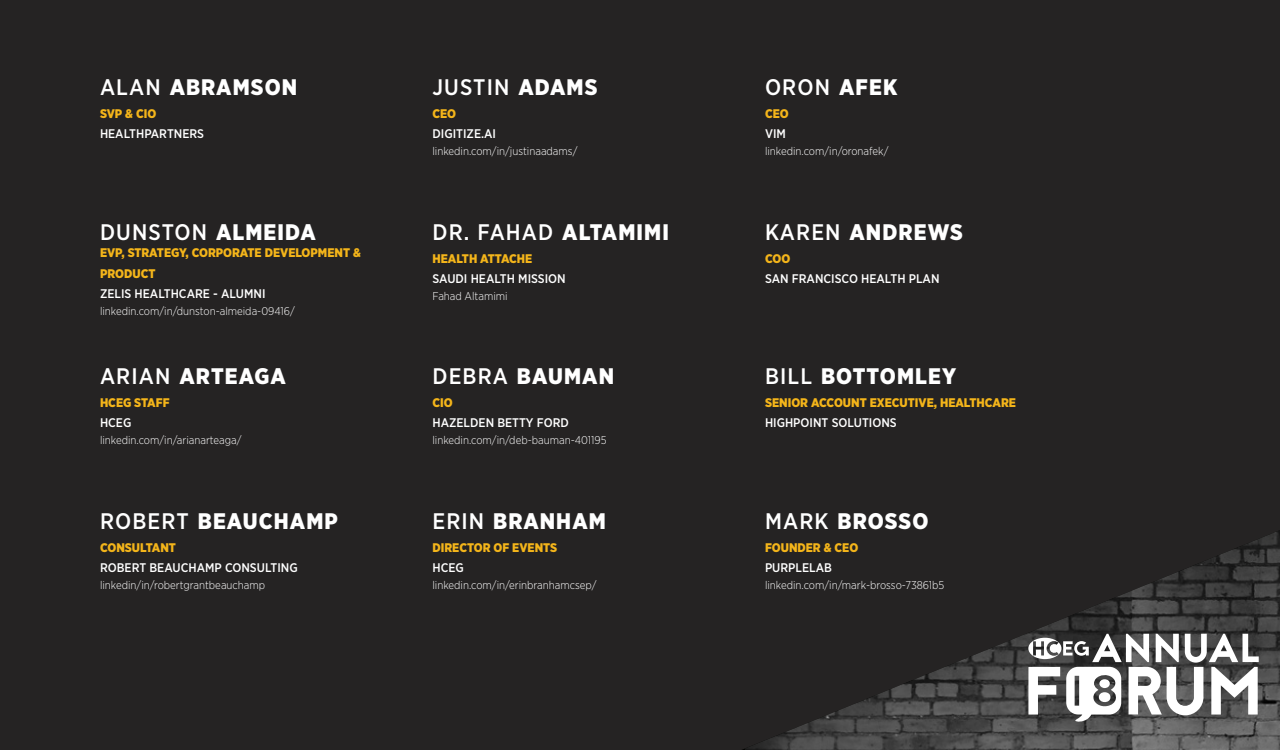
<style>
.page{position:relative;width:1280px;height:750px;background:#252323}
.page>*{position:absolute;margin:0;border:0;box-sizing:border-box;transform-origin:0 0}
.t1{font:900 22.5px "Gotham Narrow";letter-spacing:.05em;color:#fff}
.t2{font:500 22.5px "Gotham Narrow";letter-spacing:.05em;color:#fff}
.t3{font:500 12.5px "Gotham Narrow";color:#fff}
.t4{font:900 12.5px/20.2px "Gotham Narrow";color:#f4b51a}
.t5{font:300 11.25px "Gotham Narrow";color:#fff}
.s1{font-weight:500}
.s2{font-weight:900}
</style>
<div class="page">
<img style="left:745px;top:530px;width:535px;height:220px">
<svg style="left:1028px;top:634px;width:231px;height:88px;background:#959595"></svg>
<div style="left:1099px;top:679px;width:11px;height:9px;background:#fff;border-radius:50%"></div>
<h1 class="t1" style="left:100px;top:72px;width:199px"><span class="s1">ALAN</span> ABRAMSON</h1>
<p class="t4" style="left:100px;top:103px;width:58px">SVP &amp; CIO</p>
<p class="t3" style="left:100px;top:126px;width:106px">HEALTHPARTNERS</p>
<h1 class="t2" style="left:100px;top:218px;width:217px">DUNSTON <span class="s2">ALMEIDA</span></h1>
<p class="t4" style="left:100px;top:243px;width:262px">EVP, STRATEGY, CORPORATE DEVELOPMENT &amp;<br>PRODUCT</p>
<p class="t3" style="left:100px;top:286px;width:167px">ZELIS HEALTHCARE - ALUMNI</p>
<p class="t5" style="left:100px;top:304px;width:196px">linkedin.com/in/dunston-almeida-09416/</p>
<h1 class="t1" style="left:100px;top:362px;width:187px"><span class="s1">ARIAN</span> ARTEAGA</h1>
<p class="t4" style="left:100px;top:393px;width:71px">HCEG STAFF</p>
<p class="t3" style="left:100px;top:415px;width:33px">HCEG</p>
<p class="t5" style="left:100px;top:434px;width:143px">linkedin.com/in/arianarteaga/</p>
<h1 class="t1" style="left:100px;top:506px;width:239px"><span class="s1">ROBERT</span> BEAUCHAMP</h1>
<p class="t4" style="left:100px;top:537px;width:77px">CONSULTANT</p>
<p class="t3" style="left:100px;top:560px;width:199px">ROBERT BEAUCHAMP CONSULTING</p>
<p class="t5" style="left:100px;top:578px;width:167px">linkedin/in/robertgrantbeauchamp</p>
<h1 class="t2" style="left:432px;top:73px;width:167px">JUSTIN <span class="s2">ADAMS</span></h1>
<p class="t4" style="left:432px;top:103px;width:25px">CEO</p>
<p class="t3" style="left:432px;top:126px;width:65px">DIGITIZE.AI</p>
<p class="t5" style="left:432px;top:144px;width:147px">linkedin.com/in/justinaadams/</p>
<h1 class="t2" style="left:432px;top:218px;width:238px">DR. FAHAD <span class="s2">ALTAMIMI</span></h1>
<p class="t4" style="left:432px;top:248px;width:101px">HEALTH ATTACHE</p>
<p class="t3" style="left:432px;top:271px;width:135px">SAUDI HEALTH MISSION</p>
<p class="t5" style="left:432px;top:289px;width:77px">Fahad Altamimi</p>
<h1 class="t1" style="left:432px;top:362px;width:183px"><span class="s1">DEBRA</span> BAUMAN</h1>
<p class="t4" style="left:432px;top:393px;width:22px">CIO</p>
<p class="t3" style="left:432px;top:415px;width:138px">HAZELDEN BETTY FORD</p>
<p class="t5" style="left:432px;top:434px;width:176px">linkedin.com/in/deb-bauman-401195</p>
<h1 class="t1" style="left:432px;top:506px;width:175px"><span class="s1">ERIN</span> BRANHAM</h1>
<p class="t4" style="left:432px;top:537px;width:126px">DIRECTOR OF EVENTS</p>
<p class="t3" style="left:432px;top:560px;width:33px">HCEG</p>
<p class="t5" style="left:432px;top:578px;width:166px">linkedin.com/in/erinbranhamcsep/</p>
<h1 class="t2" style="left:765px;top:73px;width:134px">ORON <span class="s2">AFEK</span></h1>
<p class="t4" style="left:765px;top:103px;width:25px">CEO</p>
<p class="t3" style="left:765px;top:126px;width:22px">VIM</p>
<p class="t5" style="left:765px;top:144px;width:125px">linkedin.com/in/oronafek/</p>
<h1 class="t1" style="left:765px;top:217px;width:200px"><span class="s1">KAREN</span> ANDREWS</h1>
<p class="t4" style="left:765px;top:248px;width:27px">COO</p>
<p class="t3" style="left:765px;top:271px;width:176px">SAN FRANCISCO HEALTH PLAN</p>
<h1 class="t1" style="left:765px;top:362px;width:193px"><span class="s1">BILL</span> BOTTOMLEY</h1>
<p class="t4" style="left:765px;top:393px;width:253px">SENIOR ACCOUNT EXECUTIVE, HEALTHCARE</p>
<p class="t3" style="left:765px;top:415px;width:133px">HIGHPOINT SOLUTIONS</p>
<h1 class="t1" style="left:765px;top:506px;width:165px"><span class="s1">MARK</span> BROSSO</h1>
<p class="t4" style="left:765px;top:537px;width:95px">FOUNDER &amp; CEO</p>
<p class="t3" style="left:765px;top:560px;width:68px">PURPLELAB</p>
<p class="t5" style="left:765px;top:578px;width:181px">linkedin.com/in/mark-brosso-73861b5</p>
</div>
